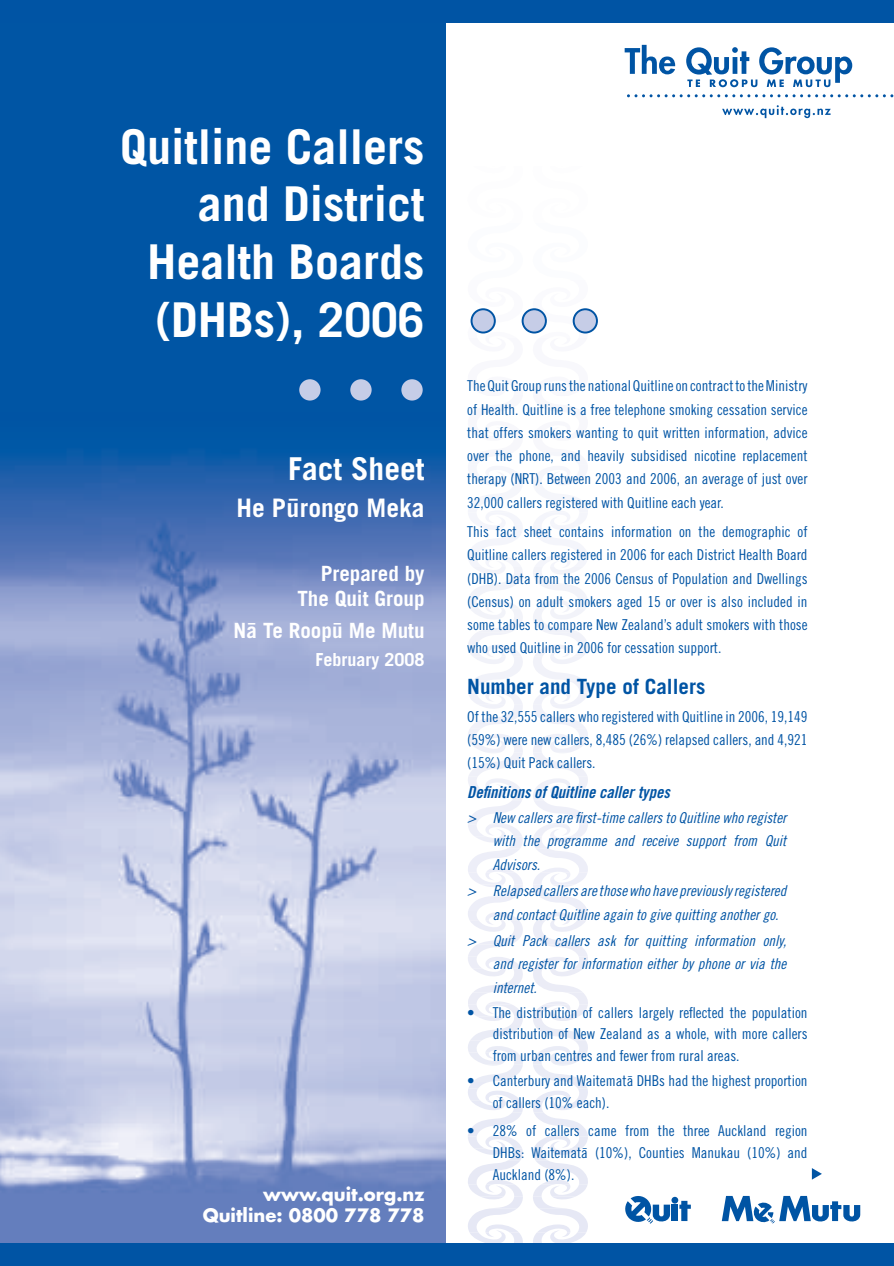
<style>
.page{position:relative;width:894px;height:1266px;background:#fff}
.page>*{position:absolute;margin:0;border:0;box-sizing:border-box;transform-origin:0 0}
.t1{font:700 48px/57.6px "Trade Gothic";color:#fff;text-align:right}
.t2{font:700 31.5px "Trade Gothic";color:#fff}
.t3{font:700 25.5px "Trade Gothic";color:#fff}
.t4{font:700 21px/25.2px "Trade Gothic";color:#fff;text-align:right}
.t5{font:700 21px "Trade Gothic";color:#0054a4}
.t6{font:700 18px/21.6px "Futura";color:#fff;text-align:right}
.t7{font:700 18px "Trade Gothic";color:#fff}
.t8{font:16.5px "Trade Gothic Bold Cond Twenty Obl";color:#0054a4}
.t9{font:15px/23.2px "Trade Gothic Cond Eighteen";color:#0054a4;text-align:justify}
.t10{font:15px/23.2px "Trade Gothic Cond Eighteen Obl";color:#0054a4;text-align:justify}
</style>
<div class="page">
<img style="left:0;top:23px;width:446px;height:1220px">
<svg style="left:468px;top:1088px;width:120px;height:155px"></svg>
<svg style="left:469px;top:1082px;width:118px;height:6px"></svg>
<svg style="left:468px;top:1040px;width:120px;height:42px"></svg>
<svg style="left:477px;top:1016px;width:102px;height:9px"></svg>
<svg style="left:471px;top:1025px;width:114px;height:15px"></svg>
<svg style="left:468px;top:920px;width:120px;height:96px"></svg>
<svg style="left:469px;top:896px;width:118px;height:14px"></svg>
<svg style="left:468px;top:910px;width:120px;height:10px"></svg>
<svg style="left:468px;top:800px;width:120px;height:96px"></svg>
<div style="left:470px;top:788px;width:115px;height:8px;background:#eff0f8"></div>
<svg style="left:484px;top:796px;width:87px;height:4px"></svg>
<svg style="left:468px;top:632px;width:120px;height:156px"></svg>
<div style="left:469px;top:608px;width:117px;height:16px;background:linear-gradient(to right,#fafafd,#fafafd)"></div>
<svg style="left:479px;top:624px;width:98px;height:8px"></svg>
<svg style="left:468px;top:572px;width:120px;height:36px"></svg>
<div style="left:468px;top:567px;width:119px;height:5px;background:#f2f3f9"></div>
<svg style="left:468px;top:509px;width:120px;height:51px"></svg>
<div style="left:467px;top:332px;width:121px;height:6px;background:#fafafd"></div>
<div style="left:467px;top:338px;width:121px;height:6px;background:#f8f8fc"></div>
<div style="left:0;top:0;width:893px;height:23px;background:#0054a4"></div>
<div style="left:0;top:1243px;width:893px;height:22px;background:#0054a4"></div>
<div style="left:471px;top:309px;width:23px;height:23px;background:#c6cde7;border-radius:50%"></div>
<div style="left:470px;top:308px;width:25px;height:25px;border:2px solid #0054a4;border-radius:50%"></div>
<div style="left:522px;top:309px;width:23px;height:23px;background:#c6cde7;border-radius:50%"></div>
<div style="left:521px;top:308px;width:25px;height:25px;border:2px solid #0054a4;border-radius:50%"></div>
<div style="left:573px;top:309px;width:23px;height:23px;background:#c6cde7;border-radius:50%"></div>
<div style="left:572px;top:308px;width:25px;height:25px;border:2px solid #0054a4;border-radius:50%"></div>
<div style="left:298px;top:378px;width:23px;height:23px;background:#c6cde7;border-radius:50%"></div>
<div style="left:297px;top:377px;width:25px;height:25px;border:2px solid #0054a4;border-radius:50%"></div>
<div style="left:349px;top:378px;width:23px;height:23px;background:#c6cde7;border-radius:50%"></div>
<div style="left:348px;top:377px;width:25px;height:25px;border:2px solid #0054a4;border-radius:50%"></div>
<div style="left:400px;top:378px;width:23px;height:23px;background:#c6cde7;border-radius:50%"></div>
<div style="left:399px;top:377px;width:25px;height:25px;border:2px solid #0054a4;border-radius:50%"></div>
<svg style="left:679px;top:1200px;width:11px;height:20px"></svg>
<svg style="left:625px;top:1196px;width:45px;height:28px"></svg>
<svg style="left:671px;top:1196px;width:7px;height:7px"></svg>
<div style="left:671px;top:1204px;width:6px;height:16px;background:#0054a4"></div>
<svg style="left:721px;top:1195px;width:139px;height:29px"></svg>
<svg style="left:811px;top:1168px;width:10px;height:11px"></svg>
<svg style="left:627px;top:94px;width:266px;height:3px"></svg>
<svg style="left:624px;top:45px;width:51px;height:29px"></svg>
<svg style="left:686px;top:47px;width:166px;height:40px"></svg>
<svg style="left:722px;top:105px;width:108px;height:13px"></svg>
<h1 class="t1" style="left:120px;top:122px;width:306px">Quitline Callers and District<br>Health Boards (DHBs), 2006</h1>
<h2 class="t2" style="left:288px;top:457px;width:138px">Fact Sheet</h2>
<h3 class="t3" style="left:236px;top:498px;width:189px">He Pu¯rongo Meka</h3>
<h3 class="t4" style="left:297px;top:562px;width:129px">Prepared by<br>The Quit Group</h3>
<h3 class="t4" style="left:233px;top:619px;width:192px">Na¯ Te Roopu¯ Me Mutu</h3>
<p class="t7" style="left:315px;top:652px;width:111px">February 2008</p>
<p class="t6" style="left:203px;top:1184px;width:223px">www.quit.org.nz<br>Quitline: 0800 778 778</p>
<p class="t9" style="left:467px;top:375px;width:342px">The Quit Group runs the national Quitline on contract to the Ministry of Health. Quitline is a free telephone smoking cessation service that offers smokers wanting to quit written information, advice over the phone, and heavily subsidised nicotine replacement therapy (NRT). Between 2003 and 2006, an average of just over 32,000 callers registered with Quitline each year.</p>
<p class="t9" style="left:467px;top:521px;width:342px">This fact sheet contains information on the demographic of Quitline callers registered in 2006 for each District Health Board (DHB). Data from the 2006 Census of Population and Dwellings (Census) on adult smokers aged 15 or over is also included in some tables to compare New Zealand’s adult smokers with those who used Quitline in 2006 for cessation support.</p>
<h3 class="t5" style="left:467px;top:679px;width:240px">Number and Type of Callers</h3>
<p class="t9" style="left:467px;top:706px;width:342px">Of the 32,555 callers who registered with Quitline in 2006, 19,149 (59%) were new callers, 8,485 (26%) relapsed callers, and 4,921 (15%) Quit Pack callers.</p>
<p class="t8" style="left:467px;top:785px;width:204px">Definitions of Quitline caller types</p>
<p class="t10" style="left:492px;top:807px;width:295px;text-indent:-26px">&gt; New callers are first-time callers to Quitline who register with the programme and receive support from Quit Advisors.</p>
<p class="t10" style="left:492px;top:880px;width:295px;text-indent:-26px">&gt; Relapsed callers are those who have previously registered and contact Quitline again to give quitting another go.</p>
<p class="t10" style="left:492px;top:930px;width:295px;text-indent:-26px">&gt; Quit Pack callers ask for quitting information only, and register for information either by phone or via the internet.</p>
<p class="t9" style="left:492px;top:1002px;width:316px;line-height:21.8px;text-indent:-26px">• The distribution of callers largely reflected the population distribution of New Zealand as a whole, with more callers from urban centres and fewer from rural areas.</p>
<p class="t9" style="left:492px;top:1071px;width:316px;line-height:21.8px;text-indent:-26px">• Canterbury and Waitemata¯ DHBs had the highest proportion of callers (10% each).</p>
<p class="t9" style="left:492px;top:1121px;width:316px;line-height:21.8px;text-indent:-26px">• 28% of callers came from the three Auckland region DHBs: Waitemata¯ (10%), Counties Manukau (10%) and Auckland (8%).</p>
</div>
